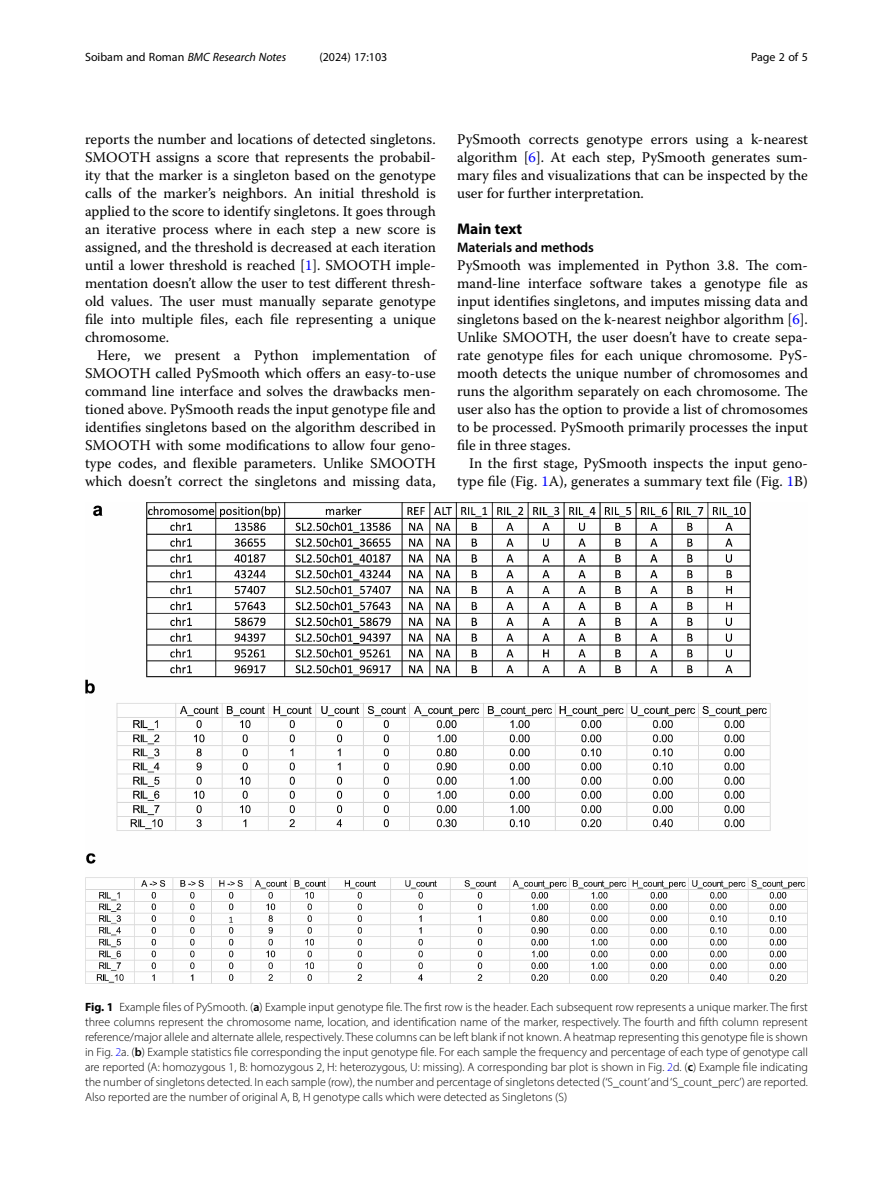
<style>
.page{position:relative;width:893px;height:1191px;background:#fff}
.page>*{position:absolute;margin:0;border:0;box-sizing:border-box;transform-origin:0 0}
.Head_1{font:700 15.45px "Myriad Pro";color:#000}
.Body_Text{font:14.7px/18px "Warnock Pro";color:#000;text-align:justify}
.Body_Text_Indent{font:14.7px/18px "Warnock Pro";color:#000;text-align:justify}
.Head_2_After_1{font:600 13.8px "Myriad Pro";color:#000}
.Figure_Caption{font:300 12px/15px "Myriad Pro";color:#000;text-align:justify}
.t1{font:italic 12px "Myriad Pro";color:#000}
.t2{font:12px "Myriad Pro";color:#000}
.s1{font-style:normal}
.s2{color:#00f}
.s3{font-weight:700}
.s4{font-weight:600}
</style>
<div class="page">
<img style="left:85px;top:502px;width:723px;height:482px">
<p class="t1" style="left:85px;top:50px;width:203px"><span class="s1">Soibam and Roman</span> BMC Research Notes</p>
<p class="t2" style="left:319px;top:50px;width:70px">(2024) 17:103</p>
<p class="t2" style="left:751px;top:50px;width:58px">Page 2 of 5</p>
<p class="Body_Text" style="left:85px;top:130px;width:352px">reports the number and locations of detected singletons.<br>SMOOTH assigns a score that represents the probabil&shy;ity that the marker is a singleton based on the genotype calls of the marker’s neighbors. An initial threshold is applied to the score to identify singletons. It goes through an iterative process where in each step a new score is assigned, and the threshold is decreased at each iteration until a lower threshold is reached [<span class="s2">1</span>]. SMOOTH imple&shy;mentation doesn’t allow the user to test different thresh&shy;old values. The user must manually separate genotype file into multiple files, each file representing a unique chromosome.</p>
<p class="Body_Text_Indent" style="left:85px;top:346px;width:352px;text-indent:12px">Here, we present a Python implementation of SMOOTH called PySmooth which offers an easy-to-use command line interface and solves the drawbacks men&shy;tioned above. PySmooth reads the input genotype file and identifies singletons based on the algorithm described in SMOOTH with some modifications to allow four geno&shy;type codes, and flexible parameters. Unlike SMOOTH which doesn’t correct the singletons and missing data,</p>
<p class="Body_Text_Indent" style="left:457px;top:130px;width:352px">PySmooth corrects genotype errors using a k-nearest algorithm [<span class="s2">6</span>]. At each step, PySmooth generates sum&shy;mary files and visualizations that can be inspected by the user for further interpretation.</p>
<p class="Head_1" style="left:457px;top:219px;width:67px">Main text</p>
<p class="Head_2_After_1" style="left:457px;top:239px;width:138px">Materials and methods</p>
<p class="Body_Text" style="left:457px;top:256px;width:352px">PySmooth was implemented in Python 3.8. The com&shy;mand-line interface software takes a genotype file as input identifies singletons, and imputes missing data and singletons based on the k-nearest neighbor algorithm [<span class="s2">6</span>].<br>Unlike SMOOTH, the user doesn’t have to create sepa&shy;rate genotype files for each unique chromosome. PyS&shy;mooth detects the unique number of chromosomes and runs the algorithm separately on each chromosome. The user also has the option to provide a list of chromosomes to be processed. PySmooth primarily processes the input file in three stages.</p>
<p class="Body_Text_Indent" style="left:457px;top:454px;width:352px;text-align:right">In the first stage, PySmooth inspects the input geno&shy;type file (Fig. <span class="s2">1</span>A), generates a summary text file (Fig. <span class="s2">1</span>B)</p>
<p class="Figure_Caption" style="left:85px;top:999px;width:724px"><span class="s3">Fig. 1</span> Example files of PySmooth. (<span class="s4">a</span>) Example input genotype file. The first row is the header. Each subsequent row represents a unique marker. The first three columns represent the chromosome name, location, and identification name of the marker, respectively. The fourth and fifth column represent reference/major allele and alternate allele, respectively. These columns can be left blank if not known. A heatmap representing this genotype file is shown in Fig. <span class="s2">2</span>a. (<span class="s4">b</span>) Example statistics file corresponding the input genotype file. For each sample the frequency and percentage of each type of genotype call are reported (A: homozygous 1, B: homozygous 2, H: heterozygous, U: missing). A corresponding bar plot is shown in Fig. <span class="s2">2</span>d. (<span class="s4">c</span>) Example file indicating the number of singletons detected. In each sample (row), the number and percentage of singletons detected (‘S_count’ and ‘S_count_perc’) are reported.<br>Also reported are the number of original A, B, H genotype calls which were detected as Singletons (S)</p>
</div>
